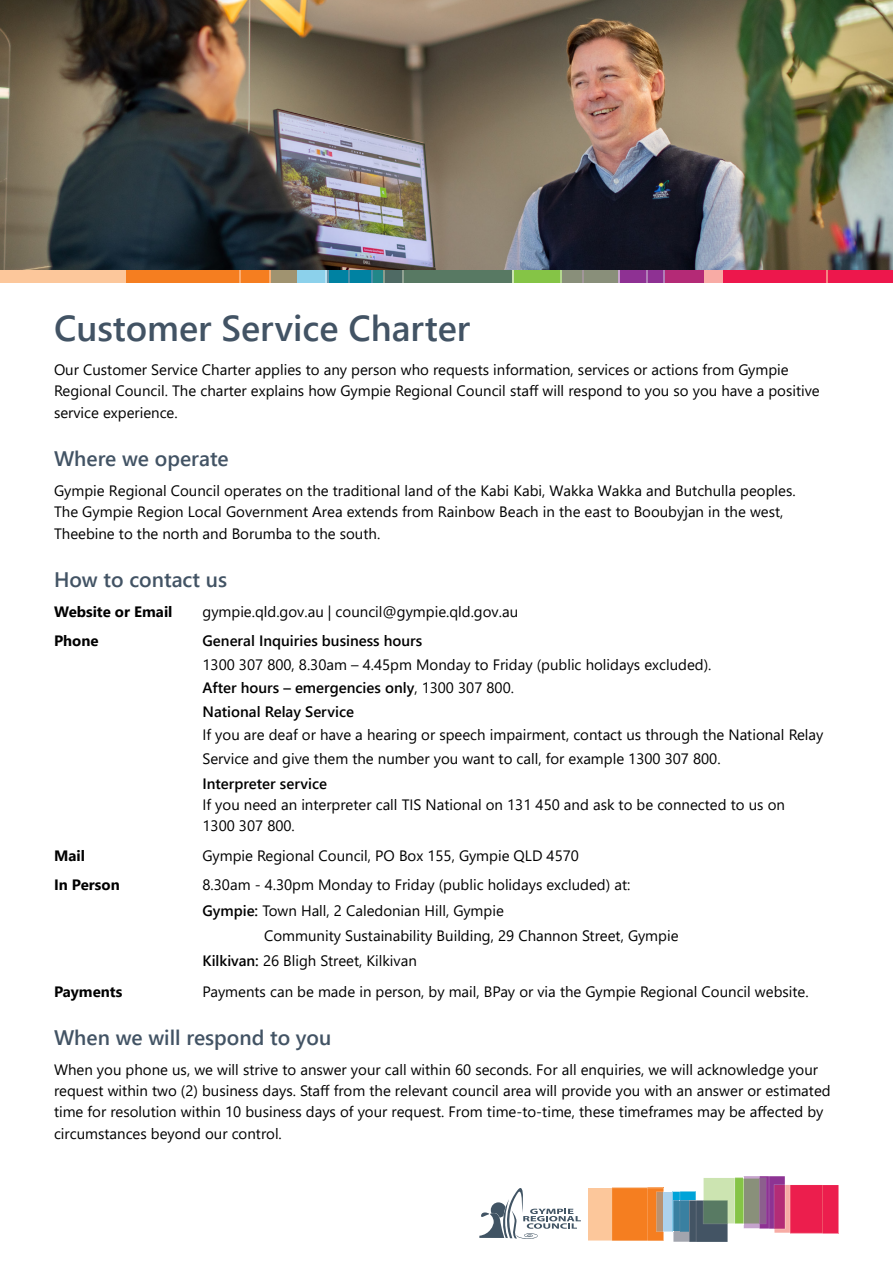
<style>
.page{position:relative;width:893px;height:1263px;background:#fff}
.page>*{position:absolute;margin:0;border:0;box-sizing:border-box;transform-origin:0 0}
.t1{font:600 36px "Segoe UI";color:#425364}
.t2{font:600 21px "Segoe UI";color:#425364}
.t3{font:15px/21.8px "Segoe UI";color:#000}
.t4{font:600 15px "Segoe UI";color:#000}
.t5{font:700 15px/29.5px "Segoe UI";color:#000}
.s1{font-weight:600}
</style>
<div class="page">
<img style="left:0;top:0;width:893px;height:270px">
<div style="left:125px;top:270px;width:173px;height:13px;background:#f57e20"></div>
<div style="left:619px;top:270px;width:86px;height:13px;background:#8e3193"></div>
<div style="left:722px;top:270px;width:171px;height:13px;background:#ed174c"></div>
<div style="left:298px;top:270px;width:27px;height:13px;background:#8cd1eb"></div>
<div style="left:271px;top:270px;width:26px;height:13px;background:#a09370"></div>
<svg style="left:297px;top:270px;width:1px;height:13px"></svg>
<svg style="left:269px;top:270px;width:2px;height:13px"></svg>
<div style="left:514px;top:270px;width:46px;height:13px;background:#85c446"></div>
<div style="left:403px;top:270px;width:109px;height:13px;background:#587963"></div>
<svg style="left:512px;top:270px;width:2px;height:13px"></svg>
<div style="left:349px;top:270px;width:22px;height:13px;background:#0082a2"></div>
<div style="left:329px;top:270px;width:19px;height:13px;background:#0082a2"></div>
<svg style="left:348px;top:270px;width:1px;height:13px"></svg>
<div style="left:373px;top:270px;width:10px;height:13px;background:#228789"></div>
<div style="left:385px;top:270px;width:17px;height:13px;background:#4f6a64"></div>
<svg style="left:383px;top:270px;width:2px;height:13px"></svg>
<svg style="left:371px;top:270px;width:2px;height:13px"></svg>
<svg style="left:325px;top:270px;width:4px;height:13px"></svg>
<svg style="left:402px;top:270px;width:2px;height:13px"></svg>
<div style="left:0;top:270px;width:124px;height:13px;background:#fcc79b"></div>
<svg style="left:124px;top:270px;width:2px;height:13px"></svg>
<svg style="left:239px;top:270px;width:1px;height:13px"></svg>
<div style="left:584px;top:270px;width:34px;height:13px;background:#898f7a"></div>
<svg style="left:618px;top:270px;width:2px;height:13px"></svg>
<div style="left:562px;top:270px;width:20px;height:13px;background:#898f7a"></div>
<svg style="left:582px;top:270px;width:2px;height:13px"></svg>
<svg style="left:646px;top:270px;width:2px;height:13px"></svg>
<svg style="left:560px;top:270px;width:2px;height:13px"></svg>
<div style="left:706px;top:270px;width:15px;height:13px;background:#f8aba5"></div>
<div style="left:665px;top:270px;width:39px;height:13px;background:#b42a76"></div>
<svg style="left:704px;top:270px;width:2px;height:13px"></svg>
<svg style="left:721px;top:270px;width:2px;height:13px"></svg>
<svg style="left:826px;top:270px;width:1px;height:13px"></svg>
<svg style="left:663px;top:270px;width:2px;height:13px"></svg>
<svg style="left:479px;top:1188px;width:102px;height:51px"></svg>
<svg style="left:588px;top:1176px;width:251px;height:66px"></svg>
<h1 class="t1" style="left:54px;top:294px;width:418px">Customer Service Charter</h1>
<p class="t3" style="left:54px;top:357px;width:767px">Our Customer Service Charter applies to any person who requests information, services or actions from Gympie<br>Regional Council. The charter explains how Gympie Regional Council staff will respond to you so you have a positive service experience.</p>
<h2 class="t2" style="left:54px;top:439px;width:176px">Where we operate</h2>
<p class="t3" style="left:54px;top:478px;width:743px">Gympie Regional Council operates on the traditional land of the Kabi Kabi, Wakka Wakka and Butchulla peoples.<br>The Gympie Region Local Government Area extends from Rainbow Beach in the east to Booubyjan in the west,<br>Theebine to the north and Borumba to the south.</p>
<h2 class="t2" style="left:54px;top:560px;width:175px">How to contact us</h2>
<p class="t5" style="left:54px;top:595px;width:120px">Website or Email</p>
<p class="t3" style="left:203px;top:599px;width:317px">gympie.qld.gov.au | council@gympie.qld.gov.au</p>
<p class="t5" style="left:54px;top:625px;width:46px">Phone</p>
<p class="t4" style="left:202px;top:627px;width:221px">General Inquiries business hours</p>
<p class="t3" style="left:202px;top:651px;width:510px;line-height:23.5px">1300 307 800, 8.30am – 4.45pm Monday to Friday (public holidays excluded).<br><span class="s1">After hours – emergencies only</span>, 1300 307 800.<br><span class="s1">National Relay Service</span></p>
<p class="t3" style="left:203px;top:722px;width:622px;line-height:23.5px">If you are deaf or have a hearing or speech impairment, contact us through the National Relay<br>Service and give them the number you want to call, for example 1300 307 800.</p>
<p class="t4" style="left:203px;top:770px;width:126px">Interpreter service</p>
<p class="t3" style="left:203px;top:793px;width:584px;line-height:21px">If you need an interpreter call TIS National on 131 450 and ask to be connected to us on<br>1300 307 800.</p>
<p class="t3" style="left:203px;top:839px;width:429px;line-height:29.5px">Gympie Regional Council, PO Box 155, Gympie QLD 4570<br>8.30am - 4.30pm Monday to Friday (public holidays excluded) at:</p>
<p class="t3" style="left:203px;top:898px;width:303px"><span class="s1">Gympie:</span> Town Hall, 2 Caledonian Hill, Gympie</p>
<p class="t3" style="left:264px;top:923px;width:416px">Community Sustainability Building, 29 Channon Street, Gympie</p>
<p class="t3" style="left:203px;top:948px;width:216px"><span class="s1">Kilkivan:</span> 26 Bligh Street, Kilkivan</p>
<p class="t3" style="left:203px;top:979px;width:608px">Payments can be made in person, by mail, BPay or via the Gympie Regional Council website.</p>
<h2 class="t2" style="left:54px;top:1018px;width:279px">When we will respond to you</h2>
<p class="t3" style="left:54px;top:1057px;width:778px;line-height:21px">When you phone us, we will strive to answer your call within 60 seconds. For all enquiries, we will acknowledge your request within two (2) business days. Staff from the relevant council area will provide you with an answer or estimated time for resolution within 10 business days of your request. From time-to-time, these timeframes may be affected by</p>
<p class="t3" style="left:54px;top:1121px;width:229px">circumstances beyond our control.</p>
<p class="t5" style="left:54px;top:839px;width:67px">Mail<br>In Person</p>
<p class="t5" style="left:54px;top:976px;width:70px">Payments</p>
</div>
